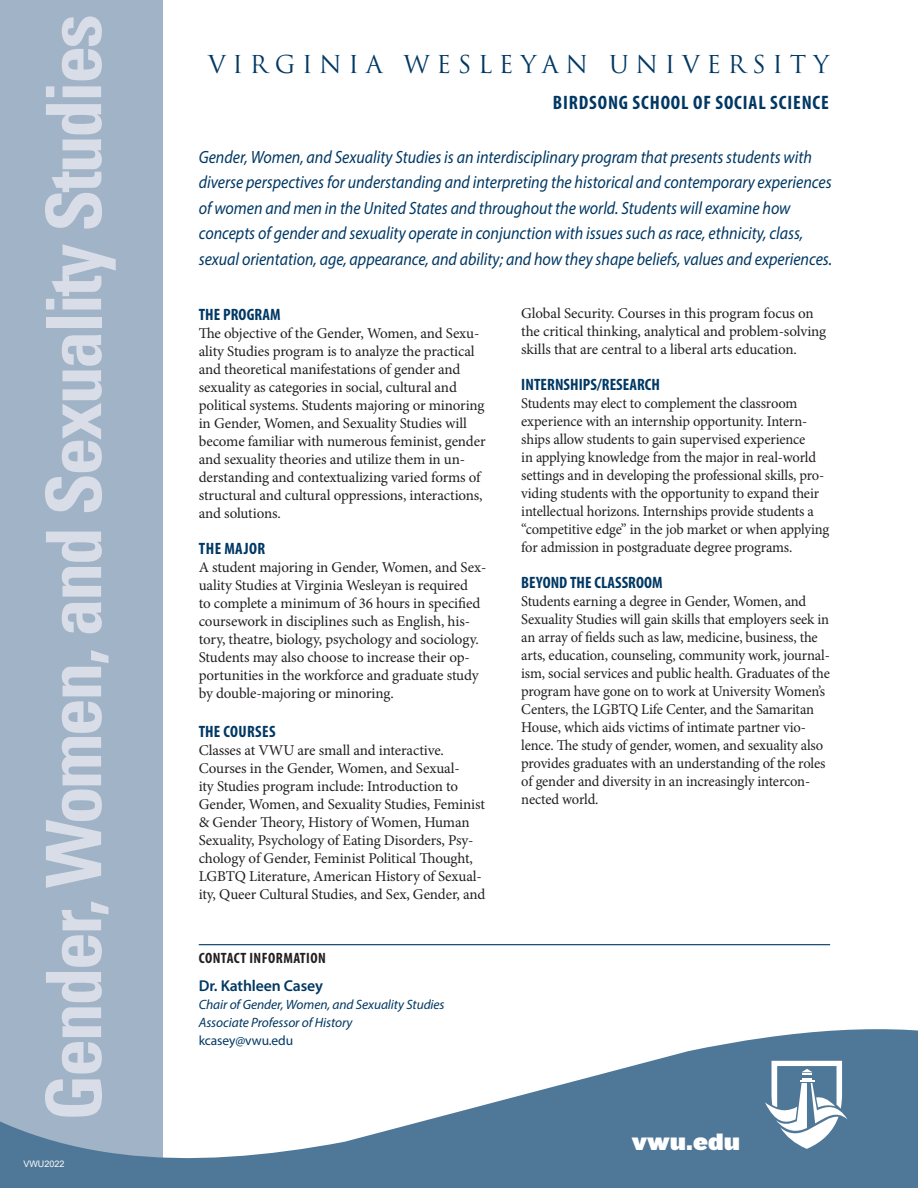
<style>
.page{position:relative;width:918px;height:1188px;background:#fff}
.page>*{position:absolute;margin:0;border:0;box-sizing:border-box;transform-origin:0 0}
.t1{font:700 condensed 76.5px "Univers";letter-spacing:-.035em;color:#d8dde7}
.t2{font:24px "Trajan Pro";letter-spacing:.275em;color:#003864}
.t3{font:24px "Knockout HTF93 Ultmt Heviwt";letter-spacing:.025em;color:#fff}
.t4{font:700 condensed 19.5px "Myriad Pro";letter-spacing:.045em;color:#003864}
.t5{font:italic 17.85px/25.5px "Myriad Pro";color:#003864;scale:.9 1}
.t6{font:700 condensed 16.5px "Myriad Pro";letter-spacing:.005em;color:#003864}
.t7{font:700 condensed 16.5px "Myriad Pro";letter-spacing:.025em;color:#003864}
.t8{font:600 15.75px "Myriad Pro";letter-spacing:-.01em;color:#003864}
.t9{font:15px/18px "Minion Pro";letter-spacing:-.01em;color:#231f20}
.t10{font:700 condensed 15px "Myriad Pro";letter-spacing:.03em;color:#231f20}
.t11{font:italic 13.5px "Myriad Pro";letter-spacing:-.01em;color:#003864}
.t12{font:13.5px "Myriad Pro";letter-spacing:-.01em;color:#003864}
.t13{font:9px "Arial";color:#fff}
</style>
<div class="page">
<div style="left:0;top:0;width:163px;height:1188px;background:#a1b3c7"></div>
<svg style="left:0;top:1029px;width:918px;height:159px;fill:#4f7798"></svg>
<hr style="left:199px;top:944px;width:631px;height:1px;background:#003864">
<svg style="left:765px;top:1061px;width:83px;height:88px"></svg>
<p class="t1" style="left:27px;top:1121px;width:1108px;rotate:-90deg">Gender, Women, and Sexuality Studies</p>
<p class="t13" style="left:23px;top:1158px;width:43px">VWU2022</p>
<p class="t2" style="left:208px;top:49px;width:622px">VIRGINIA WESLEYAN UNIVERSITY</p>
<p class="t4" style="left:553px;top:90px;width:278px">BIRDSONG SCHOOL OF SOCIAL SCIENCE</p>
<p class="t5" style="left:199px;top:144px;width:705px">Gender, Women, and Sexuality Studies is an interdisciplinary program that presents students with diverse perspectives for understanding and interpreting the historical and contemporary experiences of women and men in the United States and throughout the world. Students will examine how concepts of gender and sexuality operate in conjunction with issues such as race, ethnicity, class, sexual orientation, age, appearance, and ability; and how they shape beliefs, values and experiences.</p>
<p class="t6" style="left:199px;top:304px;width:83px">THE PROGRAM</p>
<p class="t9" style="left:199px;top:324px;width:288px">The objective of the Gender, Women, and Sexu&shy;ality Studies program is to analyze the practical and theoretical manifestations of gender and sexuality as categories in social, cultural and political systems. Students majoring or minoring in Gender, Women, and Sexuality Studies will become familiar with numerous feminist, gender and sexuality theories and utilize them in un&shy;derstanding and contextualizing varied forms of structural and cultural oppressions, interactions, and solutions.</p>
<p class="t7" style="left:199px;top:538px;width:68px">THE MAJOR</p>
<p class="t9" style="left:199px;top:558px;width:289px">A student majoring in Gender, Women, and Sex&shy;uality Studies at Virginia Wesleyan is required<br>to complete a minimum of 36 hours in specified coursework in disciplines such as English, his&shy;tory, theatre, biology, psychology and sociology.<br>Students may also choose to increase their op&shy;portunities in the workforce and graduate study by double-majoring or minoring.</p>
<p class="t7" style="left:199px;top:722px;width:78px">THE COURSES</p>
<p class="t9" style="left:199px;top:742px;width:288px">Classes at VWU are small and interactive.<br>Courses in the Gender, Women, and Sexual-<br>ity Studies program include: Introduction to Gender, Women, and Sexuality Studies, Feminist &amp; Gender Theory, History of Women, Human Sexuality, Psychology of Eating Disorders, Psy&shy;chology of Gender, Feminist Political Thought, LGBTQ Literature, American History of Sexual&shy;ity, Queer Cultural Studies, and Sex, Gender, and</p>
<p class="t10" style="left:199px;top:949px;width:128px">CONTACT INFORMATION</p>
<p class="t8" style="left:199px;top:975px;width:126px">Dr. Kathleen Casey</p>
<p class="t11" style="left:199px;top:996px;width:247px">Chair of Gender, Women, and Sexuality Studies</p>
<p class="t11" style="left:199px;top:1014px;width:155px">Associate Professor of History</p>
<p class="t12" style="left:199px;top:1032px;width:96px">kcasey@vwu.edu</p>
<p class="t9" style="left:521px;top:305px;width:306px">Global Security. Courses in this program focus on the critical thinking, analytical and problem-solving skills that are central to a liberal arts education.</p>
<p class="t6" style="left:521px;top:374px;width:140px">INTERNSHIPS/RESEARCH</p>
<p class="t9" style="left:521px;top:395px;width:310px">Students may elect to complement the classroom experience with an internship opportunity. Intern&shy;ships allow students to gain supervised experience<br>in applying knowledge from the major in real-world settings and in developing the professional skills, pro&shy;viding students with the opportunity to expand their intellectual horizons. Internships provide students a “competitive edge” in the job market or when applying for admission in postgraduate degree programs.</p>
<p class="t6" style="left:521px;top:572px;width:143px">BEYOND THE CLASSROOM</p>
<p class="t9" style="left:521px;top:593px;width:310px">Students earning a degree in Gender, Women, and Sexuality Studies will gain skills that employers seek in an array of fields such as law, medicine, business, the arts, education, counseling, community work, journal&shy;ism, social services and public health. Graduates of the program have gone on to work at University Women’s Centers, the LGBTQ Life Center, and the Samaritan House, which aids victims of intimate partner vio&shy;lence. The study of gender, women, and sexuality also provides graduates with an understanding of the roles of gender and diversity in an increasingly intercon&shy;nected world.</p>
<p class="t3" style="left:632px;top:1128px;width:109px">vwu.edu</p>
</div>
